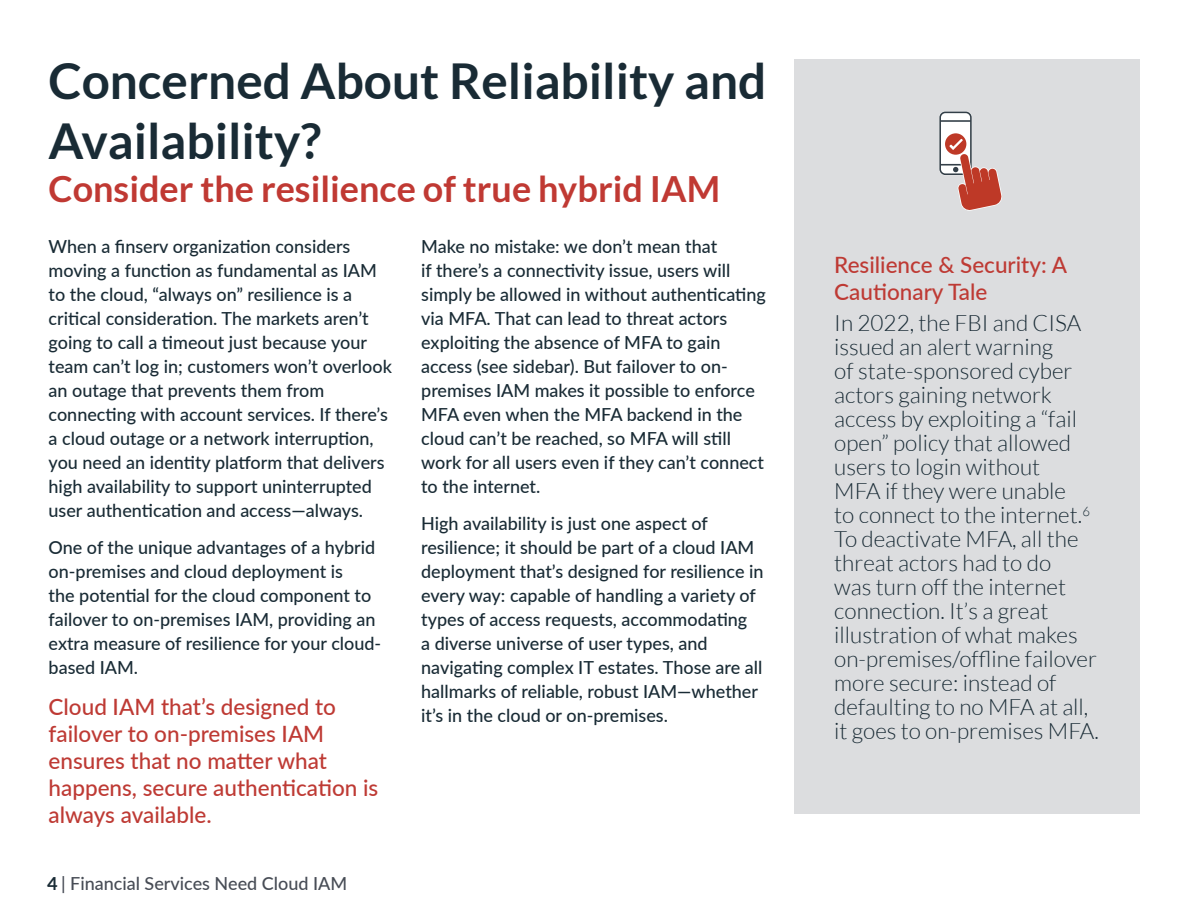
<style>
.page{position:relative;width:1188px;height:918px;background:#fff}
.page>*{position:absolute;margin:0;border:0;box-sizing:border-box;transform-origin:0 0}
.PageTitleBlack{font:700 49.5px/59.4px "Lato";color:#192b35}
.PageTitle02Red{font:700 36px "Lato";color:#c03933}
.SidebarTextBlack{font:300 22.5px/24px "Lato";color:#192b35}
.Subhead01Red{font:500 22.5px/27px "Lato";color:#be3a34}
.BodyTextBlack{font:500 18px/24px "Lato";color:#192b35}
.t1{font:500 18px "Lato";color:#474c55}
.s1{font-weight:700;color:#192b35}
</style>
<div class="page">
<div style="left:794px;top:59px;width:345px;height:755px;background:#dcdddf"></div>
<div style="left:940px;top:112px;width:31px;height:62px;background:#fff;border-radius:5px"></div>
<div style="left:939px;top:112px;width:33px;height:63px;border:2px solid #333f48;border-radius:5px"></div>
<hr style="left:940px;top:164px;width:31px;height:2px;background:#333f48">
<hr style="left:940px;top:120px;width:31px;height:2px;background:#333f48">
<svg style="left:945px;top:133px;width:57px;height:78px"></svg>
<p class="PageTitleBlack" style="left:49px;top:51px;width:719px">Concerned About Reliability and<br>Availability?</p>
<p class="PageTitle02Red" style="left:49px;top:168px;width:673px">Consider the resilience of true hybrid IAM</p>
<p class="BodyTextBlack" style="left:49px;top:234px;width:345px">When a finserv organization considers moving a function as fundamental as IAM to the cloud, “always on” resilience is a critical consideration. The markets aren’t going to call a timeout just because your team can’t log in; customers won’t overlook an outage that prevents them from connecting with account services. If there’s a cloud outage or a network interruption, you need an identity platform that delivers high availability to support uninterrupted user authentication and access—always.</p>
<p class="BodyTextBlack" style="left:49px;top:535px;width:334px">One of the unique advantages of a hybrid on-premises and cloud deployment is<br>the potential for the cloud component to failover to on-premises IAM, providing an extra measure of resilience for your cloud&shy;based IAM.</p>
<p class="Subhead01Red" style="left:49px;top:692px;width:331px">Cloud IAM that’s designed to failover to on-premises IAM ensures that no matter what happens, secure authentication is always available.</p>
<p class="BodyTextBlack" style="left:421px;top:234px;width:346px">Make no mistake: we don’t mean that<br>if there’s a connectivity issue, users will simply be allowed in without authenticating via MFA. That can lead to threat actors exploiting the absence of MFA to gain access (see sidebar). But failover to on&shy;premises IAM makes it possible to enforce MFA even when the MFA backend in the cloud can’t be reached, so MFA will still work for all users even if they can’t connect to the internet.</p>
<p class="BodyTextBlack" style="left:421px;top:511px;width:344px">High availability is just one aspect of resilience; it should be part of a cloud IAM deployment that’s designed for resilience in every way: capable of handling a variety of types of access requests, accommodating<br>a diverse universe of user types, and navigating complex IT estates. Those are all hallmarks of reliable, robust IAM—whether it’s in the cloud or on-premises.</p>
<p class="t1" style="left:47px;top:871px;width:302px"><span class="s1">4</span> | Financial Services Need Cloud IAM</p>
<p class="Subhead01Red" style="left:834px;top:251px;width:234px">Resilience &amp; Security: A<br>Cautionary Tale</p>
<p class="SidebarTextBlack" style="left:834px;top:311px;width:266px">In 2022, the FBI and CISA issued an alert warning<br>of state-sponsored cyber actors gaining network access by exploiting a “fail open” policy that allowed users to login without<br>MFA if they were unable<br>to connect to the internet.<sup>6<br></sup>To deactivate MFA, all the threat actors had to do<br>was turn off the internet connection. It’s a great illustration of what makes on-premises/offline failover more secure: instead of defaulting to no MFA at all, it goes to on-premises MFA.</p>
</div>
